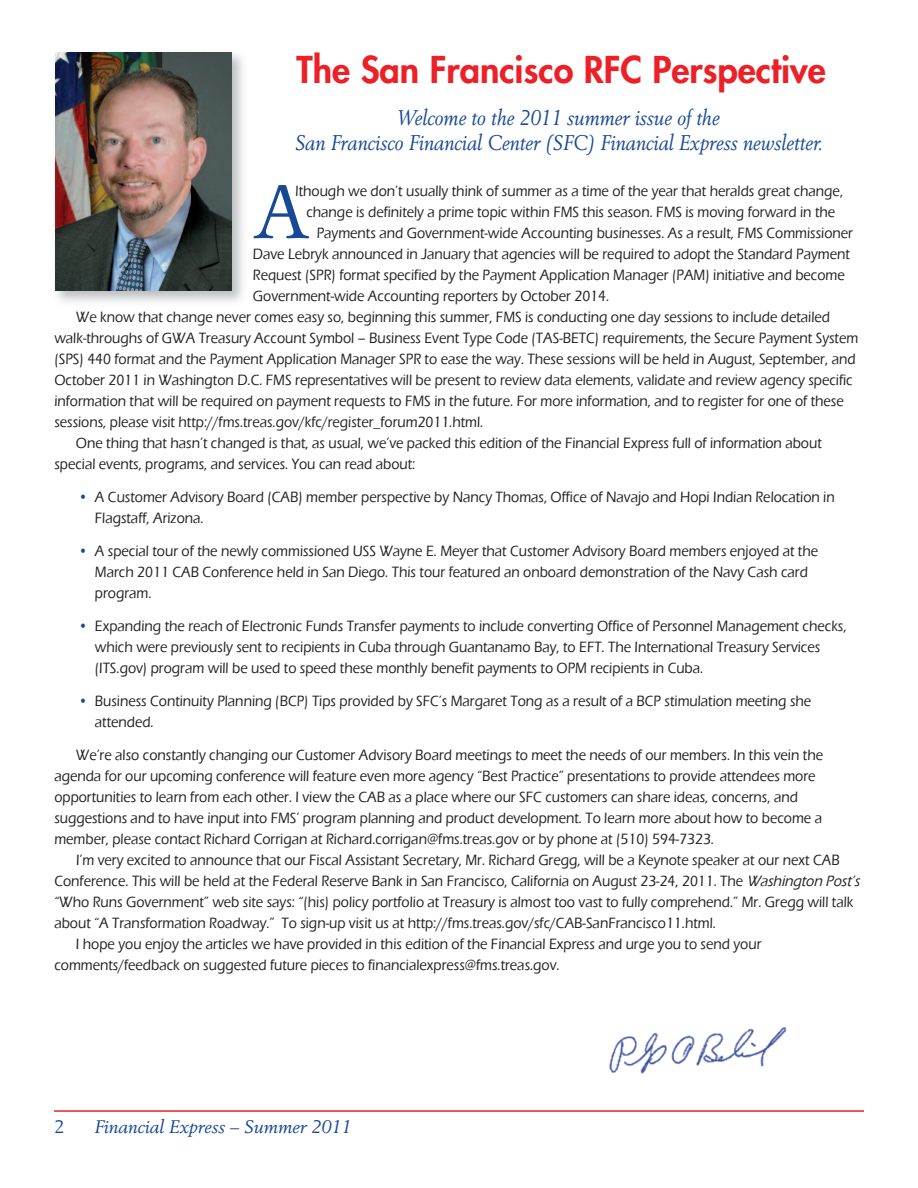
<style>
.page{position:relative;width:918px;height:1188px;background:#fff}
.page>*{position:absolute;margin:0;border:0;box-sizing:border-box;transform-origin:0 0}
.t1{font:88.2px "Dante MT Std";color:#184996}
.t2{font:800 36px "Futura Std";color:#ec2127}
.t3{font:italic 21px/25.2px "Berling LT Std";color:#184996;text-align:center;scale:.9 1}
.t4{font:italic 18px "Berling LT Std";color:#184996}
.t5{font:18px "Berling LT Std";color:#184996}
.t6{font:500 15.3px/21px "Eras ITC";color:#231f20;scale:.9 1}
.s1{color:#184996}
.s2{font-style:italic}
</style>
<div class="page">
<img style="left:55px;top:52px;width:188px;height:250px">
<img style="left:55px;top:53px;width:177px;height:237px">
<img style="left:609px;top:1026px;width:178px;height:48px">
<hr style="left:54px;top:1110px;width:810px;height:2px;background:#ec2127">
<h2 class="t2" style="left:297px;top:52px;width:531px">The San Francisco RFC Perspective</h2>
<h3 class="t3" style="left:295px;top:106px;width:588px">Welcome to the 2011 summer issue of the<br>San Francisco Financial Center (SFC) Financial Express newsletter.</h3>
<h1 class="t1" style="left:254px;top:179px;width:57px">A</h1>
<p class="t6" style="left:296px;top:181px;width:610px">lthough we don’t usually think of summer as a time of the year that heralds great change,</p>
<p class="t6" style="left:306px;top:202px;width:589px">change is definitely a prime topic within FMS this season. FMS is moving forward in the</p>
<p class="t6" style="left:317px;top:223px;width:597px">Payments and Government-wide Accounting businesses. As a result, FMS Commissioner</p>
<p class="t6" style="left:253px;top:244px;width:665px">Dave Lebryk announced in January that agencies will be required to adopt the Standard Payment</p>
<p class="t6" style="left:253px;top:265px;width:659px">Request (SPR) format specified by the Payment Application Manager (PAM) initiative and become</p>
<p class="t6" style="left:253px;top:286px;width:397px">Government-wide Accounting reporters by October 2014.</p>
<p class="t6" style="left:76px;top:307px;width:839px">We know that change never comes easy so, beginning this summer, FMS is conducting one day sessions to include detailed</p>
<p class="t6" style="left:54px;top:328px;width:895px">walk-throughs of GWA Treasury Account Symbol – Business Event Type Code (TAS-BETC) requirements, the Secure Payment System</p>
<p class="t6" style="left:54px;top:349px;width:892px">(SPS) 440 format and the Payment Application Manager SPR to ease the way. These sessions will be held in August, September, and</p>
<p class="t6" style="left:54px;top:370px;width:889px">October 2011 in Washington D.C. FMS representatives will be present to review data elements, validate and review agency specific</p>
<p class="t6" style="left:54px;top:391px;width:879px">information that will be required on payment requests to FMS in the future. For more information, and to register for one of these</p>
<p class="t6" style="left:54px;top:412px;width:478px">sessions, please visit http://fms.treas.gov/kfc/register_forum2011.html.</p>
<p class="t6" style="left:76px;top:433px;width:830px">One thing that hasn’t changed is that, as usual, we’ve packed this edition of the Financial Express full of information about</p>
<p class="t6" style="left:54px;top:454px;width:403px">special events, programs, and services. You can read about:</p>
<p class="t6" style="left:95px;top:487px;width:824px;text-indent:-16px"><span class="s1">•</span> A Customer Advisory Board (CAB) member perspective by Nancy Thomas, Office of Navajo and Hopi Indian Relocation in<br>Flagstaff, Arizona.</p>
<p class="t6" style="left:95px;top:541px;width:805px;text-indent:-16px"><span class="s1">•</span> A special tour of the newly commissioned USS Wayne E. Meyer that Customer Advisory Board members enjoyed at the<br>March 2011 CAB Conference held in San Diego. This tour featured an onboard demonstration of the Navy Cash card program.</p>
<p class="t6" style="left:95px;top:616px;width:837px;text-indent:-16px"><span class="s1">•</span> Expanding the reach of Electronic Funds Transfer payments to include converting Office of Personnel Management checks, which were previously sent to recipients in Cuba through Guantanamo Bay, to EFT. The International Treasury Services (ITS.gov) program will be used to speed these monthly benefit payments to OPM recipients in Cuba.</p>
<p class="t6" style="left:95px;top:691px;width:797px;text-indent:-16px"><span class="s1">•</span> Business Continuity Planning (BCP) Tips provided by SFC’s Margaret Tong as a result of a BCP stimulation meeting she attended.</p>
<p class="t6" style="left:54px;top:745px;width:856px;text-indent:22px">We’re also constantly changing our Customer Advisory Board meetings to meet the needs of our members. In this vein the agenda for our upcoming conference will feature even more agency “Best Practice” presentations to provide attendees more opportunities to learn from each other. I view the CAB as a place where our SFC customers can share ideas, concerns, and suggestions and to have input into FMS’ program planning and product development. To learn more about how to become a member, please contact Richard Corrigan at Richard.corrigan@fms.treas.gov or by phone at (510) 594-7323.</p>
<p class="t6" style="left:76px;top:850px;width:850px">I’m very excited to announce that our Fiscal Assistant Secretary, Mr. Richard Gregg, will be a Keynote speaker at our next CAB</p>
<p class="t6" style="left:54px;top:871px;width:899px">Conference. This will be held at the Federal Reserve Bank in San Francisco, California on August 23-24, 2011. The <span class="s2">WashingtonPost’s</span></p>
<p class="t6" style="left:54px;top:892px;width:889px">“Who Runs Government” web site says: “(his) policy portfolio at Treasury is almost too vast to fully comprehend.” Mr. Gregg will talk</p>
<p class="t6" style="left:54px;top:913px;width:737px">about “A Transformation Roadway.” To sign-up visit us at http://fms.treas.gov/sfc/CAB-SanFrancisco11.html.</p>
<p class="t6" style="left:76px;top:934px;width:763px">I hope you enjoy the articles we have provided in this edition of the Financial Express and urge you to send your</p>
<p class="t6" style="left:54px;top:955px;width:563px">comments/feedback on suggested future pieces to financialexpress@fms.treas.gov.</p>
<p class="t5" style="left:54px;top:1120px;width:12px">2</p>
<p class="t4" style="left:94px;top:1120px;width:259px">Financial Express – Summer 2011</p>
</div>
